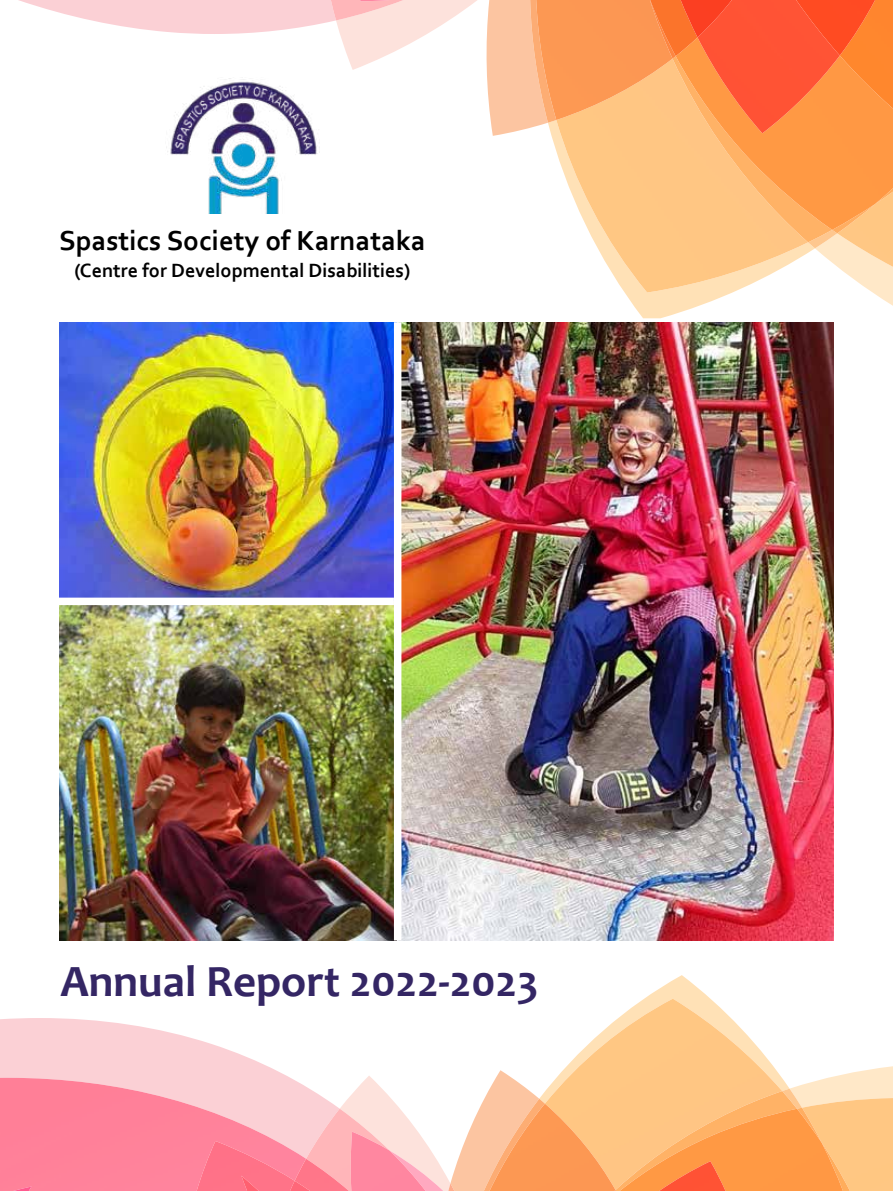
<style>
.page{position:relative;width:893px;height:1191px;background:#fff}
.page>*{position:absolute;margin:0;border:0;box-sizing:border-box;transform-origin:0 0}
.t1{font:700 45px "Candara";color:#342664}
.t2{font:700 28.8px "Corbel";color:#000}
.t3{font:700 20.1px "Corbel";color:#000}
</style>
<div class="page">
<img style="left:166px;top:78px;width:152px;height:135px">
<svg style="left:0;top:1018px;width:339px;height:90px"></svg>
<img style="left:0;top:1077px;width:306px;height:114px">
<img style="left:197px;top:1141px;width:98px;height:50px">
<img style="left:306px;top:1108px;width:34px;height:50px">
<img style="left:295px;top:1158px;width:45px;height:33px">
<img style="left:290px;top:1180px;width:20px;height:11px">
<img style="left:13px;top:1186px;width:19px;height:5px">
<svg style="left:340px;top:975px;width:553px;height:216px"></svg>
<img style="left:659px;top:1161px;width:66px;height:30px">
<img style="left:241px;top:1175px;width:18px;height:16px">
<svg style="left:815px;top:248px;width:78px;height:58px"></svg>
<img style="left:837px;top:230px;width:56px;height:37px">
<svg style="left:18px;top:0;width:459px;height:70px"></svg>
<img style="left:331px;top:0;width:73px;height:20px">
<img style="left:360px;top:0;width:30px;height:1px">
<svg style="left:548px;top:123px;width:267px;height:195px"></svg>
<img style="left:808px;top:233px;width:29px;height:15px">
<img style="left:832px;top:230px;width:43px;height:3px">
<img style="left:556px;top:120px;width:252px;height:172px">
<img style="left:672px;top:59px;width:160px;height:183px">
<img style="left:676px;top:56px;width:217px;height:174px">
<svg style="left:486px;top:0;width:61px;height:136px"></svg>
<img style="left:530px;top:0;width:26px;height:123px">
<img style="left:536px;top:0;width:136px;height:120px">
<img style="left:650px;top:56px;width:26px;height:3px">
<img style="left:650px;top:0;width:47px;height:56px">
<img style="left:840px;top:0;width:53px;height:109px">
<img style="left:697px;top:0;width:143px;height:133px">
<img style="left:681px;top:0;width:51px;height:37px">
<img style="left:796px;top:0;width:79px;height:56px">
<img style="left:59px;top:322px;width:335px;height:275px">
<img style="left:59px;top:605px;width:335px;height:335px">
<img style="left:401px;top:322px;width:433px;height:618px">
<h2 class="t2" style="left:59px;top:222px;width:368px">Spastics Society of Karnataka</h2>
<p class="t3" style="left:75px;top:257px;width:337px">(Centre for Developmental Disabilities)</p>
<h1 class="t1" style="left:61px;top:953px;width:479px">Annual Report 2022-2023</h1>
</div>
